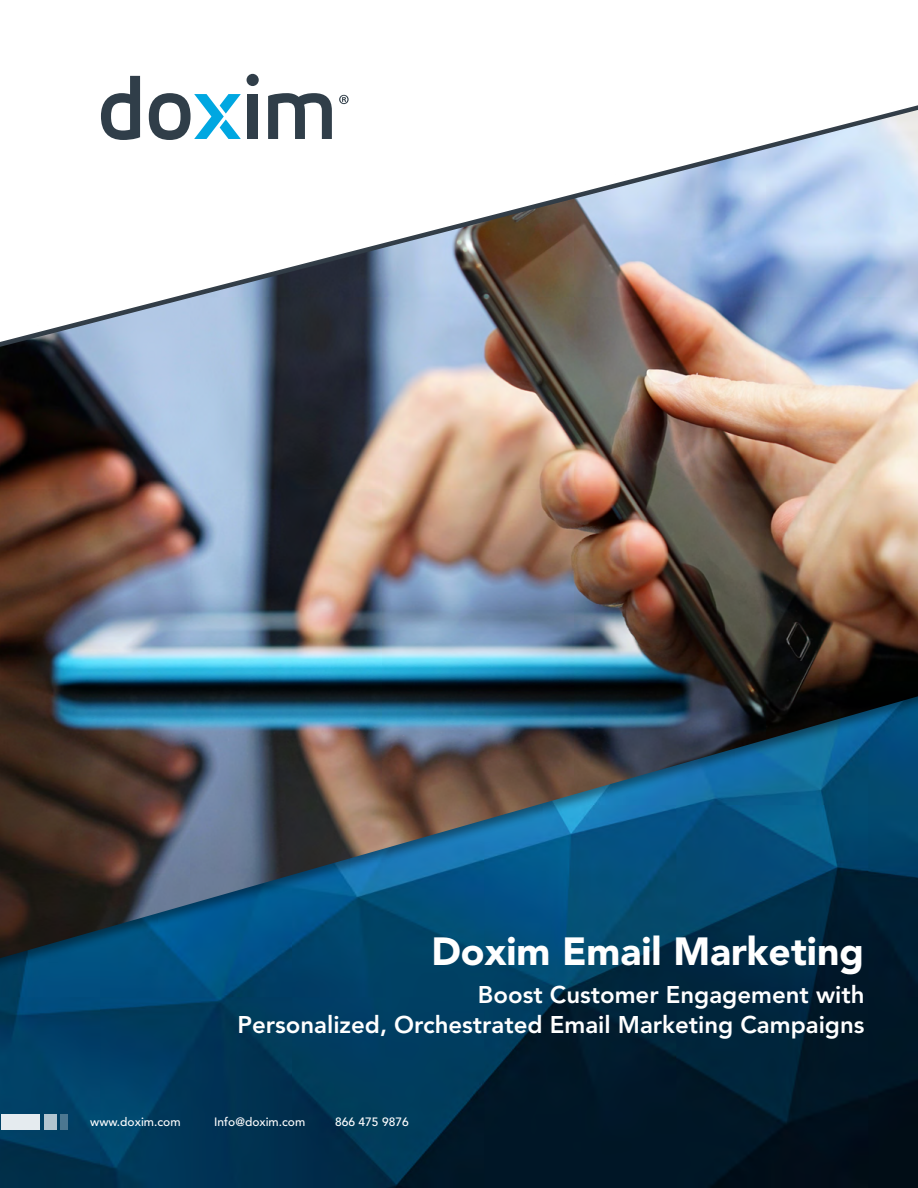
<style>
.page{position:relative;width:918px;height:1188px;background:#fff}
.page>*{position:absolute;margin:0;border:0;box-sizing:border-box;transform-origin:0 0}
.t1{font:900 39px "Avenir LT Std";color:#fff}
.t2{font:800 24px/30px "Avenir LT Std";color:#fff;text-align:right}
.t3{font:500 12px "Avenir LT Std";color:#fff}
</style>
<div class="page">
<img style="left:0;top:975px;width:918px;height:213px">
<div style="left:2px;top:1115px;width:38px;height:15px;background:#e5ebef"></div>
<div style="left:44px;top:1115px;width:12px;height:15px;background:#b2c5cf"></div>
<div style="left:60px;top:1115px;width:7px;height:15px;background:#4c7791"></div>
<svg style="left:103px;top:76px;width:37px;height:28px"></svg>
<div style="left:248px;top:94px;width:10px;height:45px;background:#303e49"></div>
<svg style="left:268px;top:93px;width:63px;height:11px"></svg>
<svg style="left:151px;top:93px;width:90px;height:11px"></svg>
<div style="left:247px;top:74px;width:12px;height:12px;background:#303e49;border-radius:50%"></div>
<svg style="left:339px;top:95px;width:10px;height:9px"></svg>
<div style="left:0;top:104px;width:918px;height:871px;background:#000;opacity:.4"></div>
<img style="left:0;top:110px;width:918px;height:848px">
<p class="t1" style="left:431px;top:928px;width:434px">Doxim Email Marketing</p>
<p class="t2" style="left:237px;top:980px;width:629px">Boost Customer Engagement with<br>Personalized, Orchestrated Email Marketing Campaigns</p>
<p class="t3" style="left:90px;top:1115px;width:92px">www.doxim.com</p>
<p class="t3" style="left:214px;top:1115px;width:92px">Info@doxim.com</p>
<p class="t3" style="left:335px;top:1115px;width:75px">866 475 9876</p>
</div>
